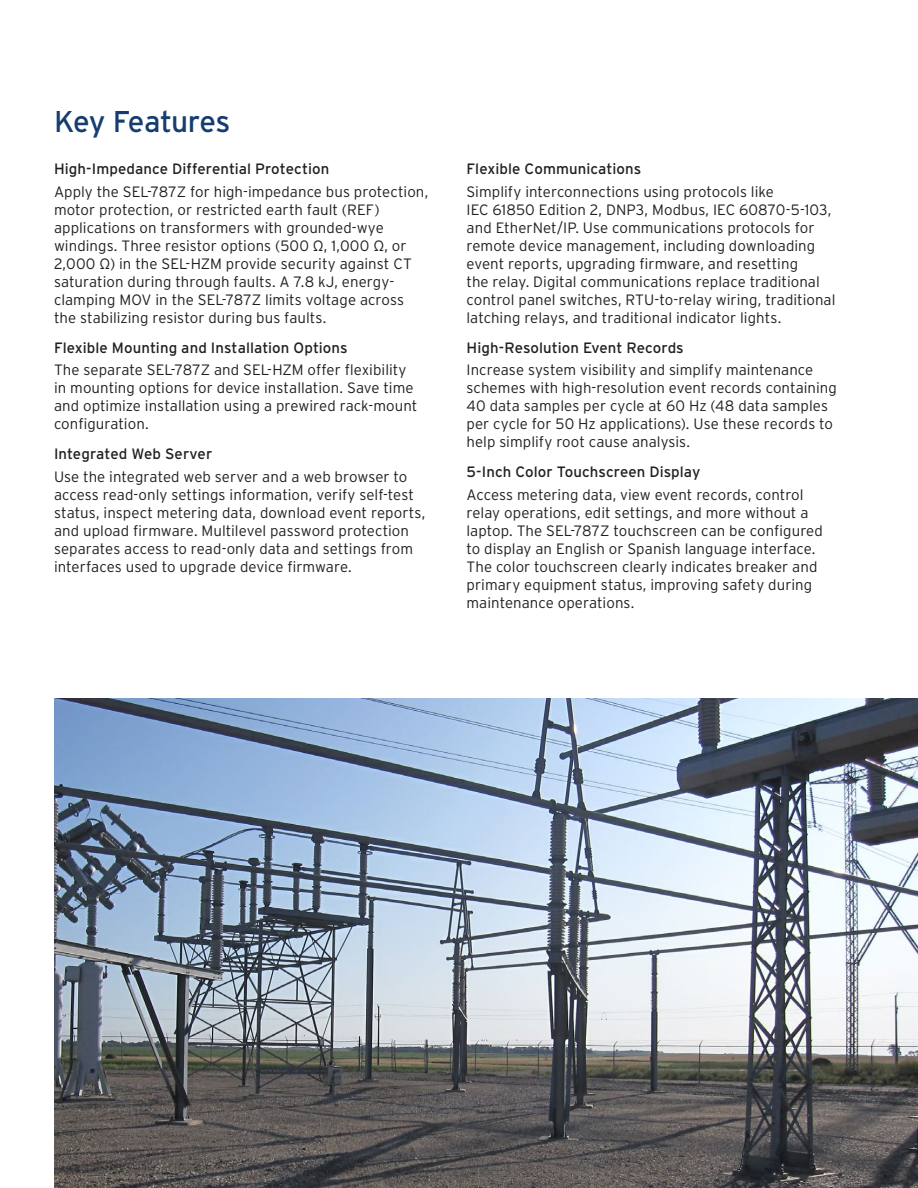
<style>
.page{position:relative;width:918px;height:1188px;background:#fff}
.page>*{position:absolute;margin:0;border:0;box-sizing:border-box;transform-origin:0 0}
.Heading___h1{font:30px "Interstate Poly";letter-spacing:-.03em;color:#163d6f}
.Body_Copy___p{font:300 15px/18px "Interstate Poly";letter-spacing:.005em;color:#231f20}
.Body_Sub___h3{font:15px "Interstate Poly";letter-spacing:.005em;color:#231f20}
</style>
<div class="page">
<img style="left:54px;top:699px;width:864px;height:489px">
<p class="Heading___h1" style="left:54px;top:100px;width:178px">Key Features</p>
<p class="Body_Sub___h3" style="left:54px;top:158px;width:277px">High-Impedance Differential Protection</p>
<p class="Body_Copy___p" style="left:54px;top:181px;width:376px">Apply the SEL-787Z for high-impedance bus protection, motor protection, or restricted earth fault (REF) applications on transformers with grounded-wye windings. Three resistor options (500 Ω, 1,000 Ω, or 2,000 Ω) in the SEL-HZM provide security against CT saturation during through faults. A 7.8 kJ, energy&shy;clamping MOV in the SEL-787Z limits voltage across the stabilizing resistor during bus faults.</p>
<p class="Body_Sub___h3" style="left:54px;top:337px;width:295px">Flexible Mounting and Installation Options</p>
<p class="Body_Copy___p" style="left:54px;top:360px;width:365px">The separate SEL-787Z and SEL-HZM offer flexibility in mounting options for device installation. Save time and optimize installation using a prewired rack-mount configuration.</p>
<p class="Body_Sub___h3" style="left:54px;top:443px;width:160px">Integrated Web Server</p>
<p class="Body_Copy___p" style="left:54px;top:467px;width:373px">Use the integrated web server and a web browser to access read-only settings information, verify self-test status, inspect metering data, download event reports, and upload firmware. Multilevel password protection separates access to read-only data and settings from interfaces used to upgrade device firmware.</p>
<p class="Body_Sub___h3" style="left:467px;top:158px;width:176px">Flexible Communications</p>
<p class="Body_Copy___p" style="left:467px;top:181px;width:370px">Simplify interconnections using protocols like<br>IEC 61850 Edition 2, DNP3, Modbus, IEC 60870-5-103, and EtherNet/IP. Use communications protocols for remote device management, including downloading event reports, upgrading firmware, and resetting<br>the relay. Digital communications replace traditional control panel switches, RTU-to-relay wiring, traditional latching relays, and traditional indicator lights.</p>
<p class="Body_Sub___h3" style="left:467px;top:337px;width:219px">High-Resolution Event Records</p>
<p class="Body_Copy___p" style="left:467px;top:360px;width:372px">Increase system visibility and simplify maintenance schemes with high-resolution event records containing 40 data samples per cycle at 60 Hz (48 data samples per cycle for 50 Hz applications). Use these records to help simplify root cause analysis.</p>
<p class="Body_Sub___h3" style="left:467px;top:461px;width:235px">5-Inch Color Touchscreen Display</p>
<p class="Body_Copy___p" style="left:467px;top:485px;width:358px">Access metering data, view event records, control relay operations, edit settings, and more without a laptop. The SEL-787Z touchscreen can be configured to display an English or Spanish language interface.<br>The color touchscreen clearly indicates breaker and primary equipment status, improving safety during maintenance operations.</p>
</div>
